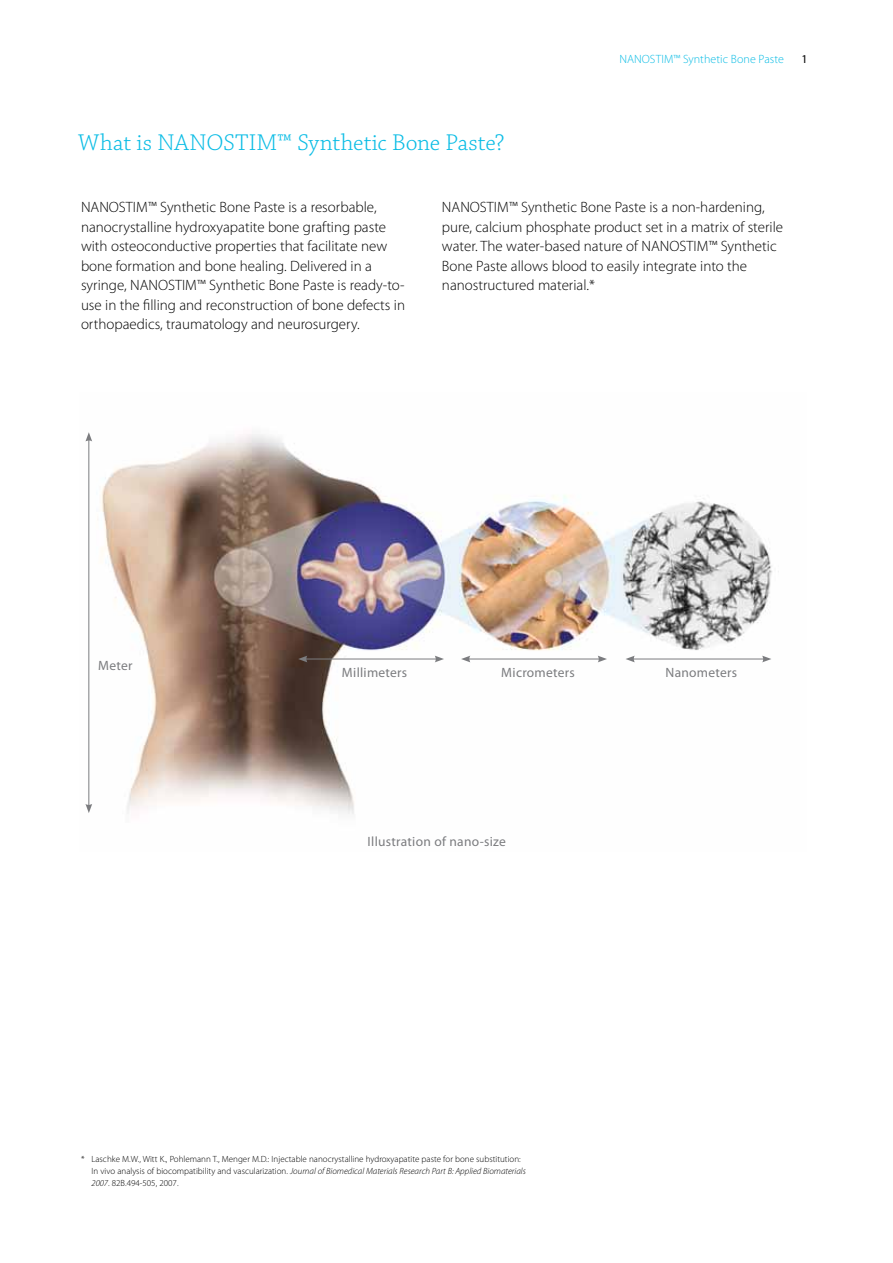
<style>
.page{position:relative;width:893px;height:1263px;background:#fff}
.page>*{position:absolute;margin:0;border:0;box-sizing:border-box;transform-origin:0 0}
.t1{font:300 24px "Chaparral Pro";letter-spacing:-.005em;color:#09bce5}
.t2{font:300 15px/19.5px "Myriad Pro";color:#000}
.t3{font:13.5px "Myriad Pro";letter-spacing:.02em;color:#7b7c7f}
.t4{font:300 12px "Myriad Pro";letter-spacing:.005em;color:#09bce5}
.t5{font:12px "Myriad Pro";color:#000}
.t6{font:300 9px/12px "Myriad Pro";color:#000}
.s1{font-style:italic}
</style>
<div class="page">
<img style="left:85px;top:434px;width:694px;height:380px">
<hr style="left:89px;top:439px;width:1px;height:367px;background:#7b7c7f">
<svg style="left:85px;top:432px;width:7px;height:9px"></svg>
<svg style="left:85px;top:804px;width:7px;height:9px"></svg>
<hr style="left:632px;top:659px;width:132px;height:1px;background:#7b7c7f">
<svg style="left:625px;top:656px;width:10px;height:6px"></svg>
<svg style="left:762px;top:656px;width:9px;height:6px"></svg>
<hr style="left:468px;top:659px;width:132px;height:1px;background:#7b7c7f">
<svg style="left:461px;top:656px;width:9px;height:6px"></svg>
<svg style="left:598px;top:656px;width:9px;height:6px"></svg>
<hr style="left:305px;top:659px;width:132px;height:1px;background:#7b7c7f">
<svg style="left:298px;top:656px;width:9px;height:6px"></svg>
<svg style="left:435px;top:656px;width:9px;height:6px"></svg>
<h1 class="t1" style="left:78px;top:129px;width:428px">What is NANOSTIM™ Synthetic Bone Paste?</h1>
<p class="t4" style="left:619px;top:52px;width:166px">NANOSTIM™ Synthetic Bone Paste</p>
<p class="t5" style="left:801px;top:51px;width:8px">1</p>
<p class="t2" style="left:81px;top:197px;width:326px">NANOSTIM™ Synthetic Bone Paste is a resorbable, nanocrystalline hydroxyapatite bone grafting paste with osteoconductive properties that facilitate new bone formation and bone healing. Delivered in a syringe, NANOSTIM™ Synthetic Bone Paste is ready-to&shy;use in the filling and reconstruction of bone defects in orthopaedics, traumatology and neurosurgery.</p>
<p class="t2" style="left:442px;top:197px;width:343px">NANOSTIM™ Synthetic Bone Paste is a non-hardening, pure, calcium phosphate product set in a matrix of sterile water. The water-based nature of NANOSTIM™ Synthetic Bone Paste allows blood to easily integrate into the nanostructured material.*</p>
<p class="t3" style="left:98px;top:657px;width:36px">Meter</p>
<p class="t3" style="left:342px;top:664px;width:67px">Millimeters</p>
<p class="t3" style="left:501px;top:664px;width:75px">Micrometers</p>
<p class="t3" style="left:665px;top:664px;width:73px">Nanometers</p>
<p class="t3" style="left:368px;top:833px;width:140px">Illustration of nano-size</p>
<p class="t6" style="left:92px;top:1153px;width:436px;text-indent:-11px">* Laschke M.W., Witt K., Pohlemann T., Menger M.D.: Injectable nanocrystalline hydroxyapatite paste for bone substitution:<br>In vivo analysis of biocompatibility and vascularization. <span class="s1">Journal of Biomedical Materials Research Part B: Applied Biomaterials<br>2007</span>. 82B.494-505, 2007.</p>
</div>
